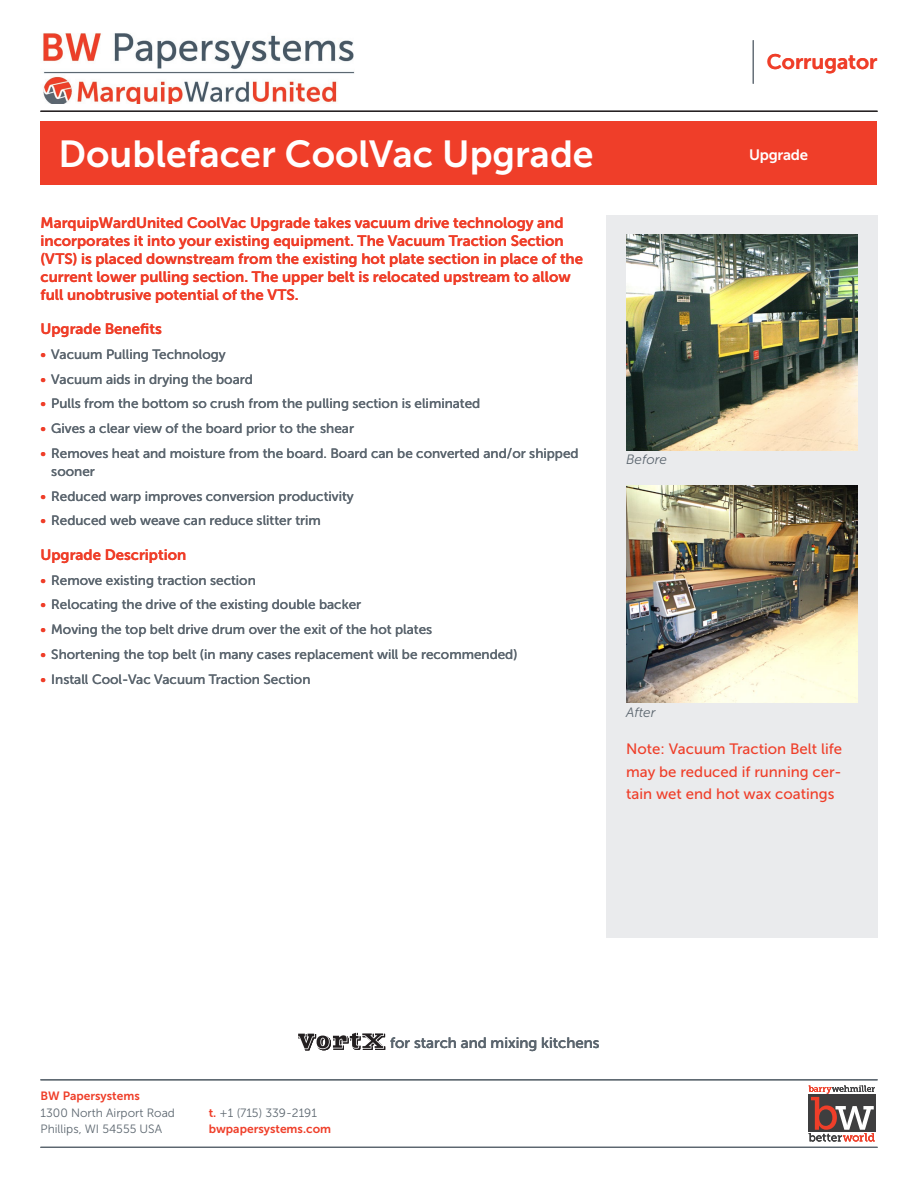
<style>
.page{position:relative;width:918px;height:1188px;background:#fff}
.page>*{position:absolute;margin:0;border:0;box-sizing:border-box;transform-origin:0 0}
.Heading{font:37.5px "Museo Sans 700";color:#fff}
.Standing_Head{font:21px "Museo Sans 700";color:#ef3e29}
.Subs{font:15px/18px "Museo Sans 700";color:#ef3e29}
.Sidebar{font:15px/22.5px "Museo Sans 500";color:#ef3e29;text-align:justify}
.Footer__Company___2n{font:15px "Museo Sans 500";color:#5c666f}
.Upgrade{font:15px "Museo Sans 700";letter-spacing:-.02em;color:#fff}
.t1{font:13.5px/18px "Museo Sans 500";color:#5c666f}
.t2{font:italic 13.5px "Museo Sans 300";color:#5c666f}
.t3{font:12px/16.5px "Museo Sans 300";color:#5c666f}
.t4{font:12px "Museo Sans 700";color:#ef3e29}
.s1{color:#ef3e29}
.s2{font-family:"Museo Sans 700";color:#ef3e29}
</style>
<div class="page">
<img style="left:43px;top:33px;width:312px;height:71px">
<div style="left:606px;top:215px;width:272px;height:723px;background:#eaebed"></div>
<img style="left:626px;top:234px;width:231px;height:216px">
<div style="left:40px;top:122px;width:838px;height:63px;background:#ef3e29"></div>
<hr style="left:753px;top:40px;width:1px;height:44px;background:#5c666f">
<hr style="left:40px;top:111px;width:838px;height:1px;background:#231f20">
<svg style="left:809px;top:1086px;width:66px;height:56px"></svg>
<hr style="left:40px;top:1147px;width:838px;height:1px;background:#5c666f">
<hr style="left:40px;top:1080px;width:838px;height:1px;background:#5c666f">
<svg style="left:298px;top:1032px;width:87px;height:18px"></svg>
<img style="left:626px;top:486px;width:231px;height:216px">
<p class="Heading" style="left:59px;top:133px;width:537px">Doublefacer CoolVac Upgrade</p>
<h1 class="Heading" style="left:59px;top:133px;width:149px">Heading</h1>
<p class="Subs" style="left:40px;top:213px;width:544px">MarquipWardUnited CoolVac Upgrade takes vacuum drive technology and incorporates it into your existing equipment. The Vacuum Traction Section (VTS) is placed downstream from the existing hot plate section in place of the current lower pulling section. The upper belt is relocated upstream to allow full unobtrusive potential of the VTS.</p>
<p class="Subs" style="left:40px;top:320px;width:123px">Upgrade Benefits</p>
<p class="t1" style="left:40px;top:345px;width:187px"><span class="s1">•</span> Vacuum Pulling Technology</p>
<p class="t1" style="left:40px;top:370px;width:214px"><span class="s1">•</span> Vacuum aids in drying the board</p>
<p class="t1" style="left:40px;top:395px;width:441px"><span class="s1">•</span> Pulls from the bottom so crush from the pulling section is eliminated</p>
<p class="t1" style="left:40px;top:420px;width:315px"><span class="s1">•</span> Gives a clear view of the board prior to the shear</p>
<p class="t1" style="left:51px;top:444px;width:529px;text-indent:-11px"><span class="s1">•</span> Removes heat and moisture from the board. Board can be converted and/or shipped sooner</p>
<p class="t1" style="left:40px;top:487px;width:315px"><span class="s1">•</span> Reduced warp improves conversion productivity</p>
<p class="t1" style="left:40px;top:512px;width:282px"><span class="s1">•</span> Reduced web weave can reduce slitter trim</p>
<p class="Subs" style="left:40px;top:546px;width:147px">Upgrade Description</p>
<p class="t1" style="left:40px;top:571px;width:217px"><span class="s1">•</span> Remove existing traction section</p>
<p class="t1" style="left:40px;top:596px;width:322px"><span class="s1">•</span> Relocating the drive of the existing double backer</p>
<p class="t1" style="left:40px;top:621px;width:393px"><span class="s1">•</span> Moving the top belt drive drum over the exit of the hot plates</p>
<p class="t1" style="left:40px;top:645px;width:478px"><span class="s1">•</span> Shortening the top belt (in many cases replacement will be recommended)</p>
<p class="t1" style="left:40px;top:670px;width:272px"><span class="s1">•</span> Install Cool-Vac Vacuum Traction Section</p>
<p class="Standing_Head" style="left:767px;top:50px;width:112px">Corrugator</p>
<p class="Upgrade" style="left:749px;top:146px;width:60px">Upgrade</p>
<p class="t2" style="left:626px;top:452px;width:42px">Before</p>
<p class="t2" style="left:626px;top:705px;width:31px">After</p>
<p class="Sidebar" style="left:626px;top:738px;width:218px">Note: Vacuum Traction Belt life may be reduced if running cer&shy;tain wet end hot wax coatings</p>
<p class="t4" style="left:40px;top:1089px;width:101px">BW Papersystems</p>
<p class="t3" style="left:40px;top:1104px;width:136px">1300 North Airport Road<br>Phillips, WI 54555 USA</p>
<p class="t3" style="left:209px;top:1104px;width:110px"><span class="s2">t.</span> +1 (715) 339-2191</p>
<p class="t4" style="left:209px;top:1122px;width:124px">bwpapersystems.com</p>
<p class="Footer__Company___2n" style="left:390px;top:1035px;width:211px">for starch and mixing kitchens</p>
</div>
